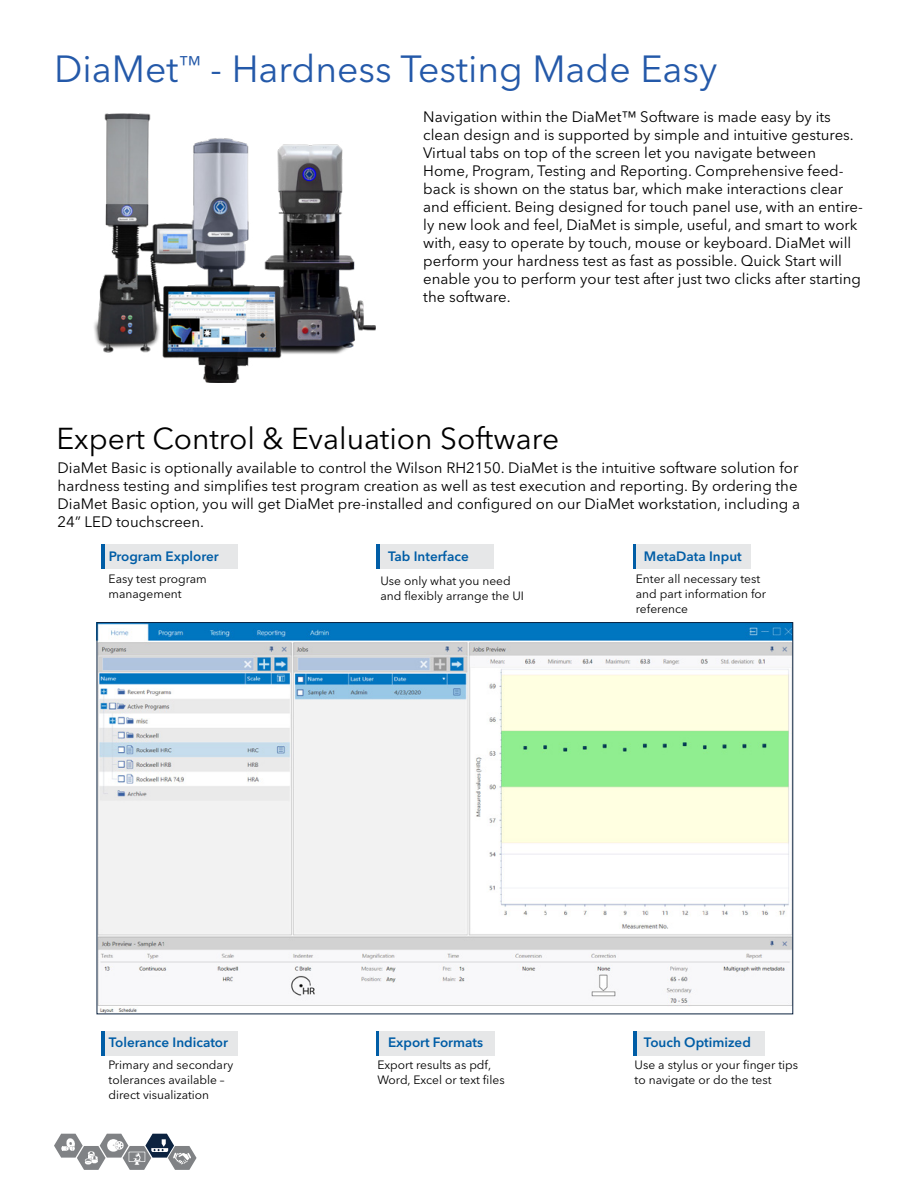
<style>
.page{position:relative;width:918px;height:1188px;background:#fff}
.page>*{position:absolute;margin:0;border:0;box-sizing:border-box;transform-origin:0 0}
.t1{font:37.5px "Avenir Next LT Pro";color:#2459a9}
.t2{font:30px "Avenir Next LT Pro";color:#000}
.t3{font:15px/18px "Avenir Next LT Pro";color:#000}
.t4{font:600 13.5px "Avenir Next LT Pro";color:#005da6}
.t5{font:12px/15px "Avenir Next LT Pro";color:#000}
</style>
<div class="page">
<svg style="left:54px;top:1134px;width:143px;height:36px"></svg>
<img style="left:99px;top:624px;width:692px;height:388px">
<img style="left:94px;top:113px;width:282px;height:270px">
<div style="left:101px;top:544px;width:137px;height:24px;background:#e6e7e8"></div>
<hr style="left:101px;top:544px;width:4px;height:24px;background:#005da6">
<div style="left:635px;top:544px;width:116px;height:24px;background:#e6e7e8"></div>
<hr style="left:633px;top:544px;width:2px;height:24px;background:#005da6">
<div style="left:379px;top:544px;width:115px;height:24px;background:#e6e7e8"></div>
<hr style="left:376px;top:544px;width:3px;height:24px;background:#005da6">
<div style="left:101px;top:1031px;width:137px;height:24px;background:#e6e7e8"></div>
<hr style="left:101px;top:1031px;width:4px;height:24px;background:#005da6">
<div style="left:637px;top:1031px;width:128px;height:24px;background:#e6e7e8"></div>
<hr style="left:633px;top:1031px;width:4px;height:24px;background:#005da6">
<div style="left:379px;top:1031px;width:116px;height:24px;background:#e6e7e8"></div>
<hr style="left:376px;top:1031px;width:3px;height:24px;background:#005da6">
<h1 class="t1" style="left:54px;top:47px;width:665px">DiaMet<sup>™</sup> - Hardness Testing Made Easy</h1>
<p class="t3" style="left:423px;top:108px;width:441px">Navigation within the DiaMet™ Software is made easy by its clean design and is supported by simple and intuitive gestures.<br>Virtual tabs on top of the screen let you navigate between Home, Program, Testing and Reporting. Comprehensive feed&shy;back is shown on the status bar, which make interactions clear and efficient. Being designed for touch panel use, with an entire&shy;ly new look and feel, DiaMet is simple, useful, and smart to work with, easy to operate by touch, mouse or keyboard. DiaMet will perform your hardness test as fast as possible. Quick Start will enable you to perform your test after just two clicks after starting the software.</p>
<h2 class="t2" style="left:56px;top:421px;width:504px">Expert Control &amp; Evaluation Software</h2>
<p class="t3" style="left:58px;top:459px;width:744px">DiaMet Basic is optionally available to control the Wilson RH2150. DiaMet is the intuitive software solution for hardness testing and simplifies test program creation as well as test execution and reporting. By ordering the DiaMet Basic option, you will get DiaMet pre-installed and configured on our DiaMet workstation, including a 24” LED touchscreen.</p>
<p class="t4" style="left:109px;top:548px;width:111px">Program Explorer</p>
<p class="t5" style="left:109px;top:572px;width:100px">Easy test program management</p>
<p class="t4" style="left:388px;top:548px;width:82px">Tab Interface</p>
<p class="t5" style="left:380px;top:573px;width:145px">Use only what you need and flexibly arrange the UI</p>
<p class="t4" style="left:644px;top:548px;width:99px">MetaData Input</p>
<p class="t5" style="left:636px;top:572px;width:132px">Enter all necessary test and part information for reference</p>
<p class="t4" style="left:109px;top:1034px;width:121px">Tolerance Indicator</p>
<p class="t5" style="left:109px;top:1058px;width:126px">Primary and secondary tolerances available – direct visualization</p>
<p class="t4" style="left:388px;top:1034px;width:97px">Export Formats</p>
<p class="t5" style="left:377px;top:1058px;width:129px">Export results as pdf,<br>Word, Excel or text files</p>
<p class="t4" style="left:644px;top:1034px;width:108px">Touch Optimized</p>
<p class="t5" style="left:635px;top:1058px;width:165px">Use a stylus or your finger tips to navigate or do the test</p>
</div>
